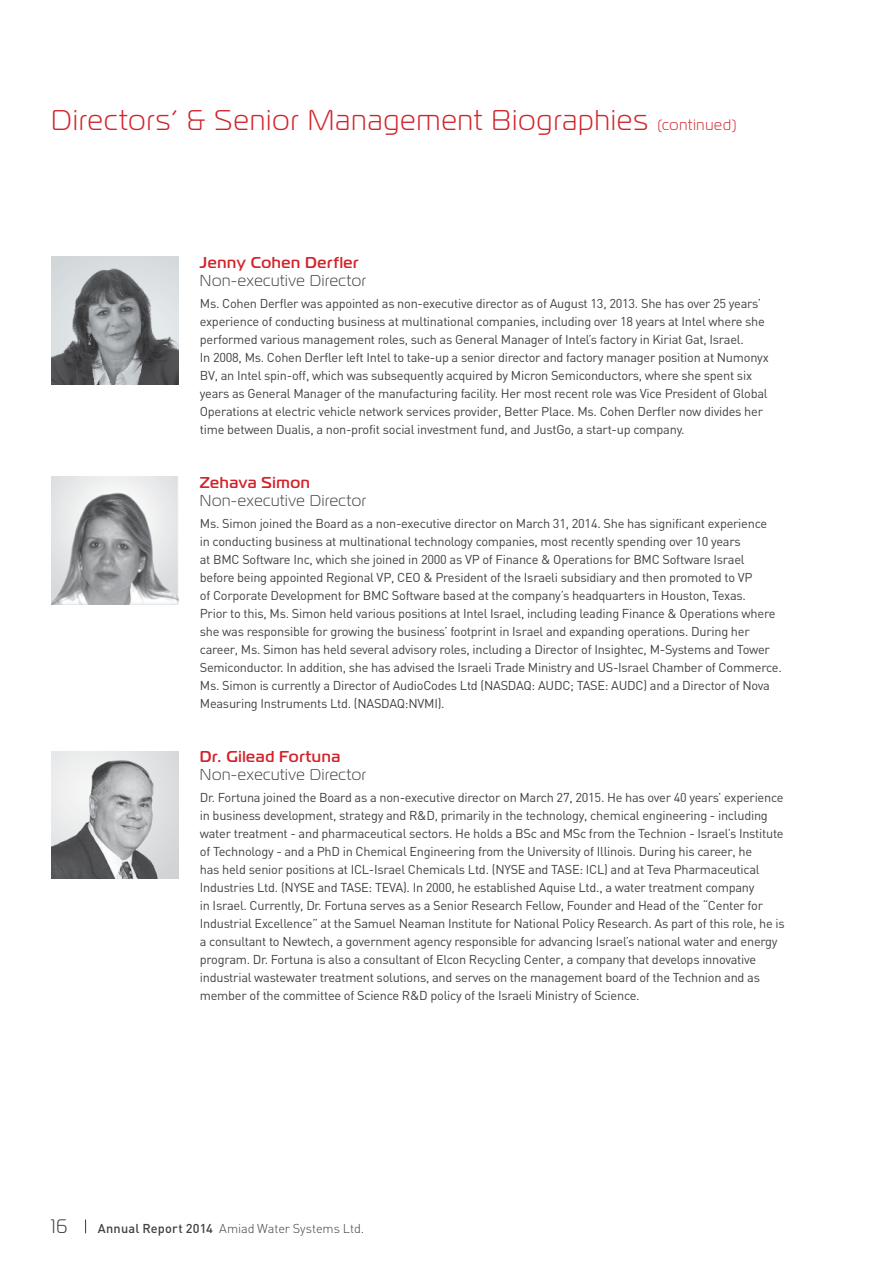
<style>
.page{position:relative;width:893px;height:1263px;background:#fff}
.page>*{position:absolute;margin:0;border:0;box-sizing:border-box;transform-origin:0 0}
.t1{font:300 28.5px "Magistral";letter-spacing:.045em;color:#d2232a}
.t2{font:300 19.5px "Magistral";color:#414042}
.t3{font:300 15.75px "Magistral";letter-spacing:.04em;color:#414042}
.t4{font:500 15.75px "Magistral";letter-spacing:.04em;color:#d2232a}
.t5{font:12.75px/18px "DIN";letter-spacing:-.02em;color:#414042}
.t6{font:12.75px "DIN Light Alternate";letter-spacing:-.01em;color:#414042}
.s1{font-size:15px}
.s2{font-family:"DIN";font-weight:500}
</style>
<div class="page">
<img style="left:51px;top:257px;width:128px;height:127px">
<img style="left:51px;top:477px;width:128px;height:127px">
<img style="left:51px;top:751px;width:128px;height:127px">
<svg style="left:85px;top:1219px;width:1px;height:14px"></svg>
<h1 class="t1" style="left:51px;top:102px;width:687px">Directors’ &amp; Senior Management Biographies <span class="s1">(continued)</span></h1>
<p class="t4" style="left:200px;top:253px;width:160px">Jenny Cohen Derfler</p>
<p class="t3" style="left:200px;top:271px;width:168px">Non-executive Director</p>
<p class="t5" style="left:200px;top:294px;width:570px">Ms. Cohen Derfler was appointed as non-executive director as of August 13, 2013. She has over 25 years’ experience of conducting business at multinational companies, including over 18 years at Intel where she performed various management roles, such as General Manager of Intel’s factory in Kiriat Gat, Israel.<br>In 2008, Ms. Cohen Derfler left Intel to take-up a senior director and factory manager position at Numonyx BV, an Intel spin-off, which was subsequently acquired by Micron Semiconductors, where she spent six years as General Manager of the manufacturing facility. Her most recent role was Vice President of Global Operations at electric vehicle network services provider, Better Place. Ms. Cohen Derfler now divides her time between Dualis, a non-profit social investment fund, and JustGo, a start-up company.</p>
<p class="t4" style="left:200px;top:473px;width:112px">Zehava Simon</p>
<p class="t3" style="left:200px;top:491px;width:168px">Non-executive Director</p>
<p class="t5" style="left:200px;top:514px;width:583px">Ms. Simon joined the Board as a non-executive director on March 31, 2014. She has significant experience<br>in conducting business at multinational technology companies, most recently spending over 10 years<br>at BMC Software Inc, which she joined in 2000 as VP of Finance &amp; Operations for BMC Software Israel before being appointed Regional VP, CEO &amp; President of the Israeli subsidiary and then promoted to VP<br>of Corporate Development for BMC Software based at the company’s headquarters in Houston, Texas.<br>Prior to this, Ms. Simon held various positions at Intel Israel, including leading Finance &amp; Operations where she was responsible for growing the business’ footprint in Israel and expanding operations. During her career, Ms. Simon has held several advisory roles, including a Director of Insightec, M-Systems and Tower Semiconductor. In addition, she has advised the Israeli Trade Ministry and US-Israel Chamber of Commerce.<br>Ms. Simon is currently a Director of AudioCodes Ltd (NASDAQ: AUDC; TASE: AUDC) and a Director of Nova Measuring Instruments Ltd. (NASDAQ:NVMI).</p>
<p class="t4" style="left:200px;top:747px;width:142px">Dr. Gilead Fortuna</p>
<p class="t3" style="left:200px;top:765px;width:168px">Non-executive Director</p>
<p class="t5" style="left:200px;top:788px;width:586px">Dr. Fortuna joined the Board as a non-executive director on March 27, 2015. He has over 40 years’ experience in business development, strategy and R&amp;D, primarily in the technology, chemical engineering - including water treatment - and pharmaceutical sectors. He holds a BSc and MSc from the Technion - Israel’s Institute of Technology - and a PhD in Chemical Engineering from the University of Illinois. During his career, he<br>has held senior positions at ICL-Israel Chemicals Ltd. (NYSE and TASE: ICL) and at Teva Pharmaceutical Industries Ltd. (NYSE and TASE: TEVA). In 2000, he established Aquise Ltd., a water treatment company<br>in Israel. Currently, Dr. Fortuna serves as a Senior Research Fellow, Founder and Head of the “Center for Industrial Excellence” at the Samuel Neaman Institute for National Policy Research. As part of this role, he is a consultant to Newtech, a government agency responsible for advancing Israel’s national water and energy program. Dr. Fortuna is also a consultant of Elcon Recycling Center, a company that develops innovative industrial wastewater treatment solutions, and serves on the management board of the Technion and as member of the committee of Science R&amp;D policy of the Israeli Ministry of Science.</p>
<h2 class="t2" style="left:51px;top:1214px;width:18px">16</h2>
<p class="t6" style="left:98px;top:1220px;width:268px"><span class="s2">Annual Report 2014</span> Amiad Water Systems Ltd.</p>
</div>
